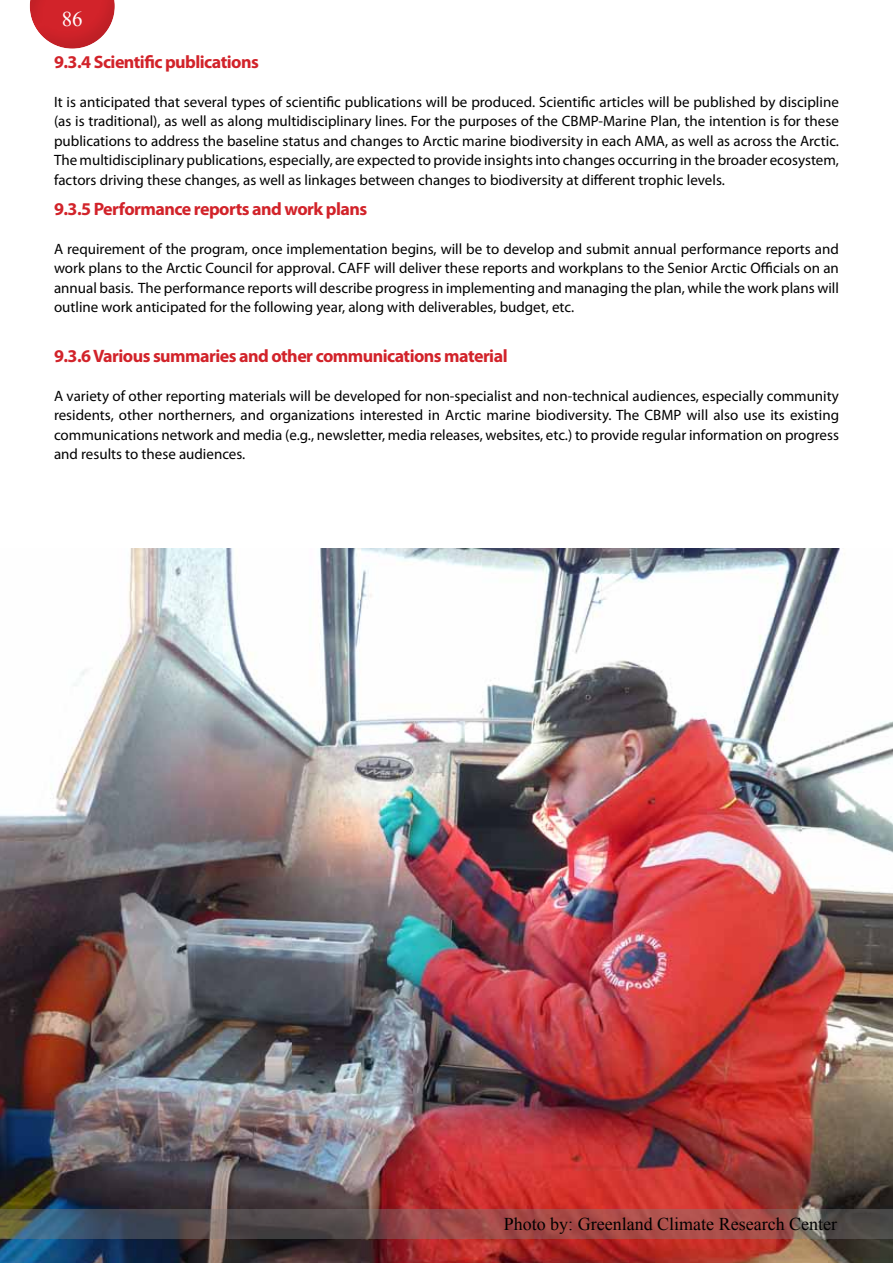
<style>
.page{position:relative;width:893px;height:1263px;background:#fff}
.page>*{position:absolute;margin:0;border:0;box-sizing:border-box;transform-origin:0 0}
.t1{font:21px "Times New Roman";color:#fff}
.t2{font:700 18px "Myriad Pro";letter-spacing:-.03em;color:#d2232a}
.t3{font:18px "Times New Roman";color:#000}
.t4{font:15px/19.5px "Myriad Pro";color:#000;text-align:justify}
</style>
<div class="page">
<div style="left:28px;top:0;width:88px;height:51px;background:#000;opacity:.1"></div>
<img style="left:0;top:549px;width:893px;height:714px">
<svg style="left:0;top:1209px;width:893px;height:30px;background:#774f50"></svg>
<h1 class="t1" style="left:62px;top:5px;width:22px">86</h1>
<p class="t2" style="left:54px;top:50px;width:206px">9.3.4 Scientific publications</p>
<p class="t4" style="left:54px;top:91px;width:786px">It is anticipated that several types of scientific publications will be produced. Scientific articles will be published by discipline (as is traditional), as well as along multidisciplinary lines. For the purposes of the CBMP-Marine Plan, the intention is for these publications to address the baseline status and changes to Arctic marine biodiversity in each AMA, as well as across the Arctic.<br>The multidisciplinary publications, especially, are expected to provide insights into changes occurring in the broader ecosystem, factors driving these changes, as well as linkages between changes to biodiversity at different trophic levels.</p>
<p class="t2" style="left:54px;top:197px;width:315px">9.3.5 Performance reports and work plans</p>
<p class="t4" style="left:54px;top:238px;width:786px">A requirement of the program, once implementation begins, will be to develop and submit annual performance reports and work plans to the Arctic Council for approval. CAFF will deliver these reports and workplans to the Senior Arctic Officials on an annual basis. The performance reports will describe progress in implementing and managing the plan, while the work plans will outline work anticipated for the following year, along with deliverables, budget, etc.</p>
<p class="t2" style="left:54px;top:344px;width:455px">9.3.6 Various summaries and other communications material</p>
<p class="t4" style="left:54px;top:385px;width:786px">A variety of other reporting materials will be developed for non-specialist and non-technical audiences, especially community residents, other northerners, and organizations interested in Arctic marine biodiversity. The CBMP will also use its existing communications network and media (e.g., newsletter, media releases, websites, etc.) to provide regular information on progress and results to these audiences.</p>
<p class="t3" style="left:504px;top:1212px;width:335px">Photo by: Greenland Climate Research Center</p>
</div>
